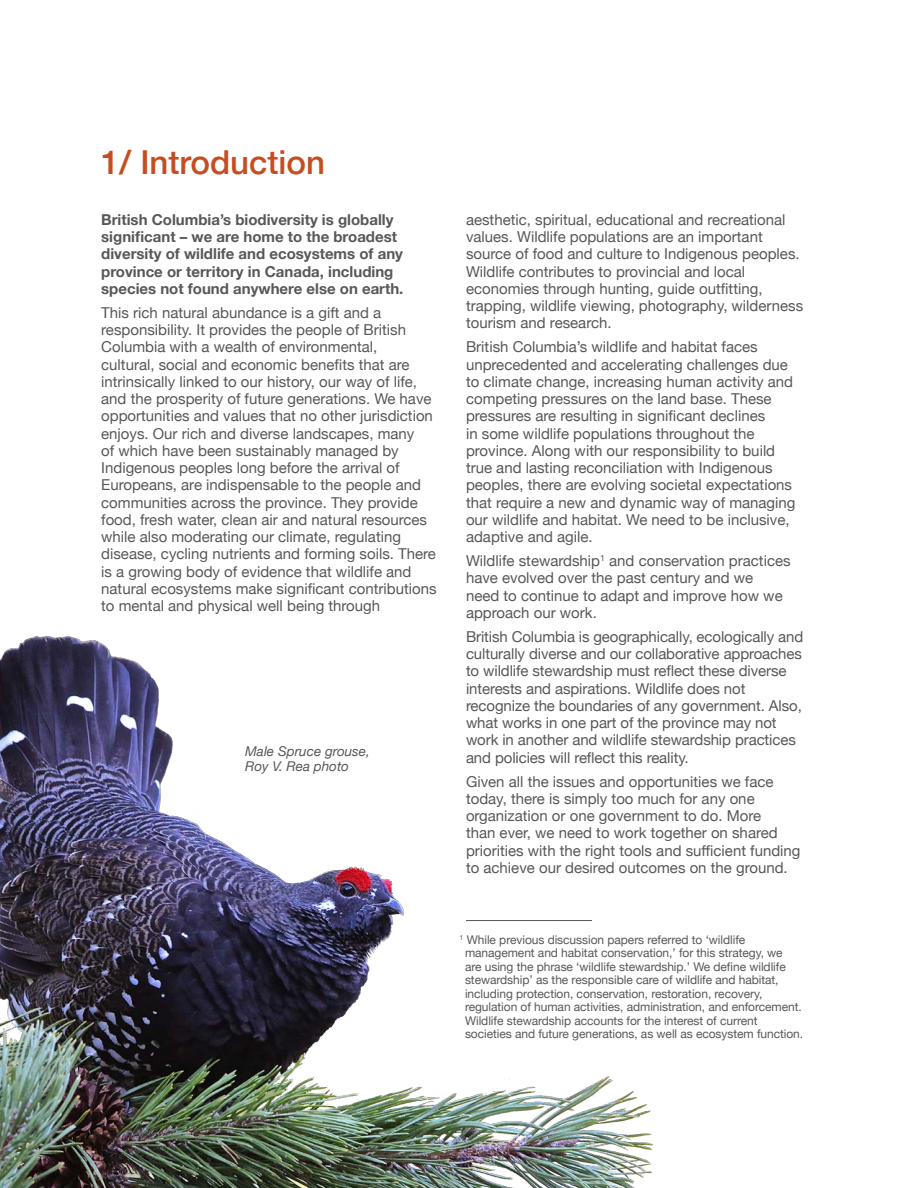
<style>
.page{position:relative;width:918px;height:1188px;background:#fff}
.page>*{position:absolute;margin:0;border:0;box-sizing:border-box;transform-origin:0 0}
.Header_1{font:500 33px "Helvetica Neue";color:#c64d21}
.Body{font:15px/17.2px "Helvetica Neue";color:#57585a}
.Body-2{font:700 15px/17.2px "Helvetica Neue";color:#57585a}
.Body-3{font:italic 13.5px "Helvetica Neue";color:#57585a}
.FOOTNOTES{font:12px/13.5px "Helvetica Neue";letter-spacing:-.005em;color:#57585a}
</style>
<div class="page">
<hr style="left:917px;top:0;width:1px;height:1188px;background:#f0f1f2">
<img style="left:0;top:636px;width:654px;height:552px">
<hr style="left:466px;top:920px;width:126px;height:1px;background:#57585a">
<p class="Header_1" style="left:101px;top:136px;width:225px">1/ Introduction</p>
<p class="Body-2" style="left:101px;top:211px;width:304px">British Columbia’s biodiversity is globally significant – we are home to the broadest diversity of wildlife and ecosystems of any province or territory in Canada, including species not found anywhere else on earth.</p>
<p class="Body" style="left:101px;top:305px;width:337px">This rich natural abundance is a gift and a responsibility. It provides the people of British Columbia with a wealth of environmental,<br>cultural, social and economic benefits that are intrinsically linked to our history, our way of life, and the prosperity of future generations. We have opportunities and values that no other jurisdiction enjoys. Our rich and diverse landscapes, many<br>of which have been sustainably managed by Indigenous peoples long before the arrival of Europeans, are indispensable to the people and communities across the province. They provide food, fresh water, clean air and natural resources while also moderating our climate, regulating disease, cycling nutrients and forming soils. There is a growing body of evidence that wildlife and natural ecosystems make significant contributions to mental and physical well being through</p>
<p class="Body-3" style="left:245px;top:741px;width:126px">Male Spruce grouse,</p>
<p class="Body-3" style="left:245px;top:756px;width:105px">Roy V. Rea photo</p>
<p class="Body" style="left:466px;top:212px;width:339px">aesthetic, spiritual, educational and recreational values. Wildlife populations are an important source of food and culture to Indigenous peoples.<br>Wildlife contributes to provincial and local economies through hunting, guide outfitting, trapping, wildlife viewing, photography, wilderness tourism and research.</p>
<p class="Body" style="left:466px;top:339px;width:331px">British Columbia’s wildlife and habitat faces unprecedented and accelerating challenges due to climate change, increasing human activity and competing pressures on the land base. These pressures are resulting in significant declines<br>in some wildlife populations throughout the province. Along with our responsibility to build true and lasting reconciliation with Indigenous peoples, there are evolving societal expectations that require a new and dynamic way of managing our wildlife and habitat. We need to be inclusive, adaptive and agile.</p>
<p class="Body" style="left:466px;top:553px;width:326px">Wildlife stewardship<sup>1</sup> and conservation practices have evolved over the past century and we<br>need to continue to adapt and improve how we approach our work.</p>
<p class="Body" style="left:466px;top:629px;width:339px">British Columbia is geographically, ecologically and culturally diverse and our collaborative approaches to wildlife stewardship must reflect these diverse interests and aspirations. Wildlife does not recognize the boundaries of any government. Also, what works in one part of the province may not work in another and wildlife stewardship practices and policies will reflect this reality.</p>
<p class="Body" style="left:466px;top:774px;width:336px">Given all the issues and opportunities we face today, there is simply too much for any one organization or one government to do. More<br>than ever, we need to work together on shared priorities with the right tools and sufficient funding to achieve our desired outcomes on the ground.</p>
<p class="FOOTNOTES" style="left:465px;top:934px;width:340px;text-indent:-5px"><sup>1</sup> While previous discussion papers referred to ‘wildlife management and habitat conservation,’ for this strategy, we<br>are using the phrase ‘wildlife stewardship.’ We define wildlife stewardship’ as the responsible care of wildlife and habitat, including protection, conservation, restoration, recovery, regulation of human activities, administration, and enforcement.<br>Wildlife stewardship accounts for the interest of current societies and future generations, as well as ecosystem function.</p>
</div>
